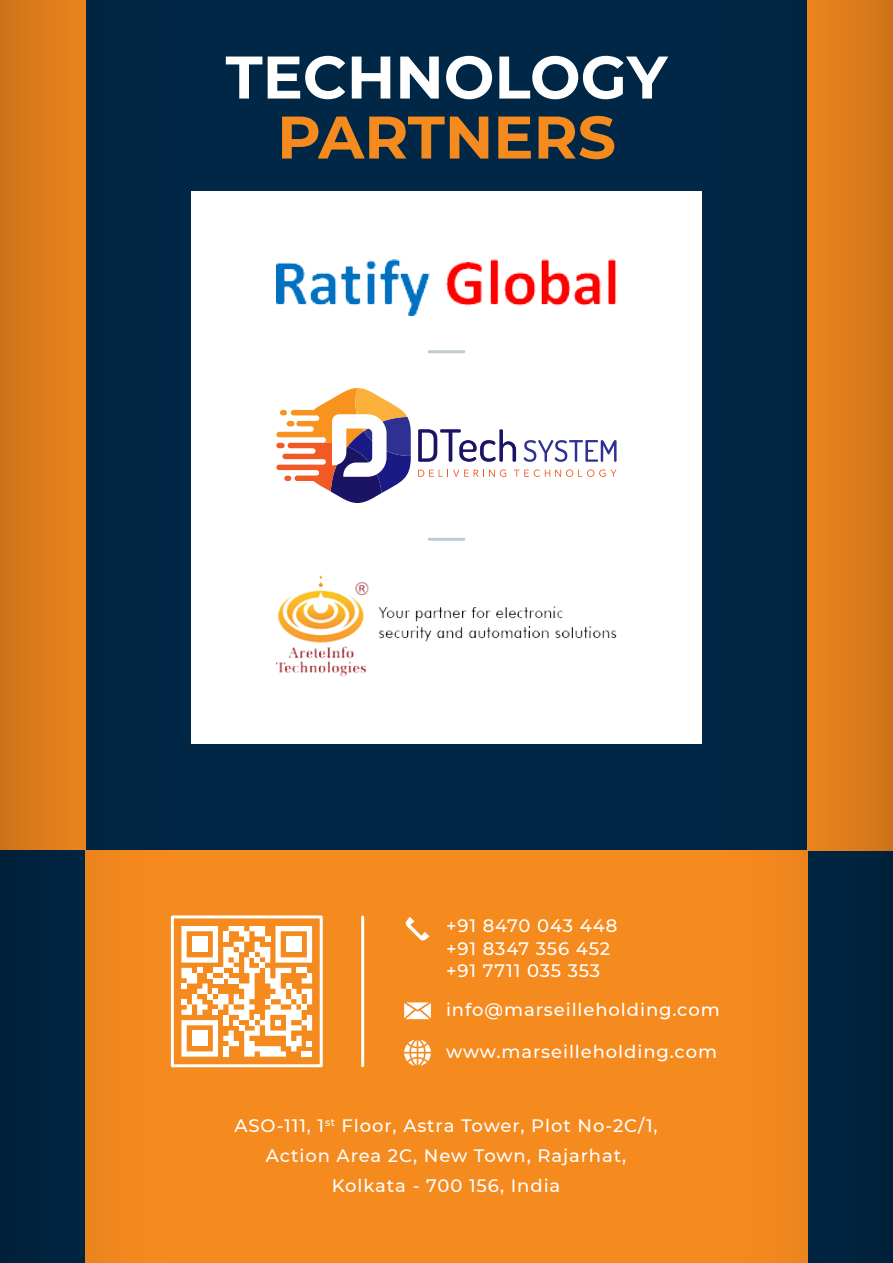
<style>
.page{position:relative;width:893px;height:1263px;background:#fff}
.page>*{position:absolute;margin:0;border:0;box-sizing:border-box;transform-origin:0 0}
.t1{font:700 60px "Montserrat";color:#fff}
.t2{font:700 60px "Montserrat";color:#f58a1f}
.t3{font:500 18px/30px "Montserrat";letter-spacing:.05em;color:#fff;text-align:center}
</style>
<div class="page">
<div style="left:85px;top:0;width:723px;height:850px;background:#002745"></div>
<div style="left:85px;top:850px;width:723px;height:413px;background:#f58a1f"></div>
<div style="left:191px;top:191px;width:511px;height:553px;background:#fff"></div>
<hr style="left:429px;top:350px;width:35px;height:3px;background:#bdccd3">
<hr style="left:429px;top:538px;width:35px;height:3px;background:#bdccd3">
<img style="left:276px;top:575px;width:341px;height:101px">
<img style="left:276px;top:259px;width:340px;height:56px">
<svg style="left:276px;top:388px;width:135px;height:115px"></svg>
<svg style="left:418px;top:429px;width:98px;height:33px"></svg>
<svg style="left:524px;top:440px;width:93px;height:22px"></svg>
<svg style="left:418px;top:469px;width:88px;height:8px"></svg>
<svg style="left:514px;top:469px;width:103px;height:8px"></svg>
<hr style="left:361px;top:917px;width:3px;height:149px;background:#fff">
<svg style="left:406px;top:917px;width:23px;height:23px"></svg>
<svg style="left:404px;top:1002px;width:27px;height:17px"></svg>
<svg style="left:404px;top:1039px;width:27px;height:27px"></svg>
<div style="left:171px;top:915px;width:152px;height:152px;border:3px solid #fff"></div>
<svg style="left:181px;top:926px;width:131px;height:131px"></svg>
<div style="left:223px;top:1046px;width:5px;height:11px;background:#fff"></div>
<div style="left:302px;top:1051px;width:10px;height:6px;background:#fff"></div>
<svg style="left:0;top:0;width:86px;height:1263px"></svg>
<svg style="left:807px;top:0;width:86px;height:1263px"></svg>
<h1 class="t1" style="left:226px;top:34px;width:443px">TECHNOLOGY</h1>
<h1 class="t2" style="left:277px;top:94px;width:340px">PARTNERS</h1>
<p class="t3" style="left:446px;top:914px;width:173px;line-height:22.5px;text-align:left">+91 8470 043 448 +91 8347 356 452 +91 7711 035 353</p>
<p class="t3" style="left:446px;top:994px;width:275px">info@marseilleholding.com</p>
<p class="t3" style="left:446px;top:1036px;width:272px">www.marseilleholding.com</p>
<p class="t3" style="left:234px;top:1110px;width:425px">ASO-111, 1<sup>st</sup> Floor, Astra Tower, Plot No-2C/1,<br>Action Area 2C, New Town, Rajarhat,<br>Kolkata - 700 156, India</p>
</div>
